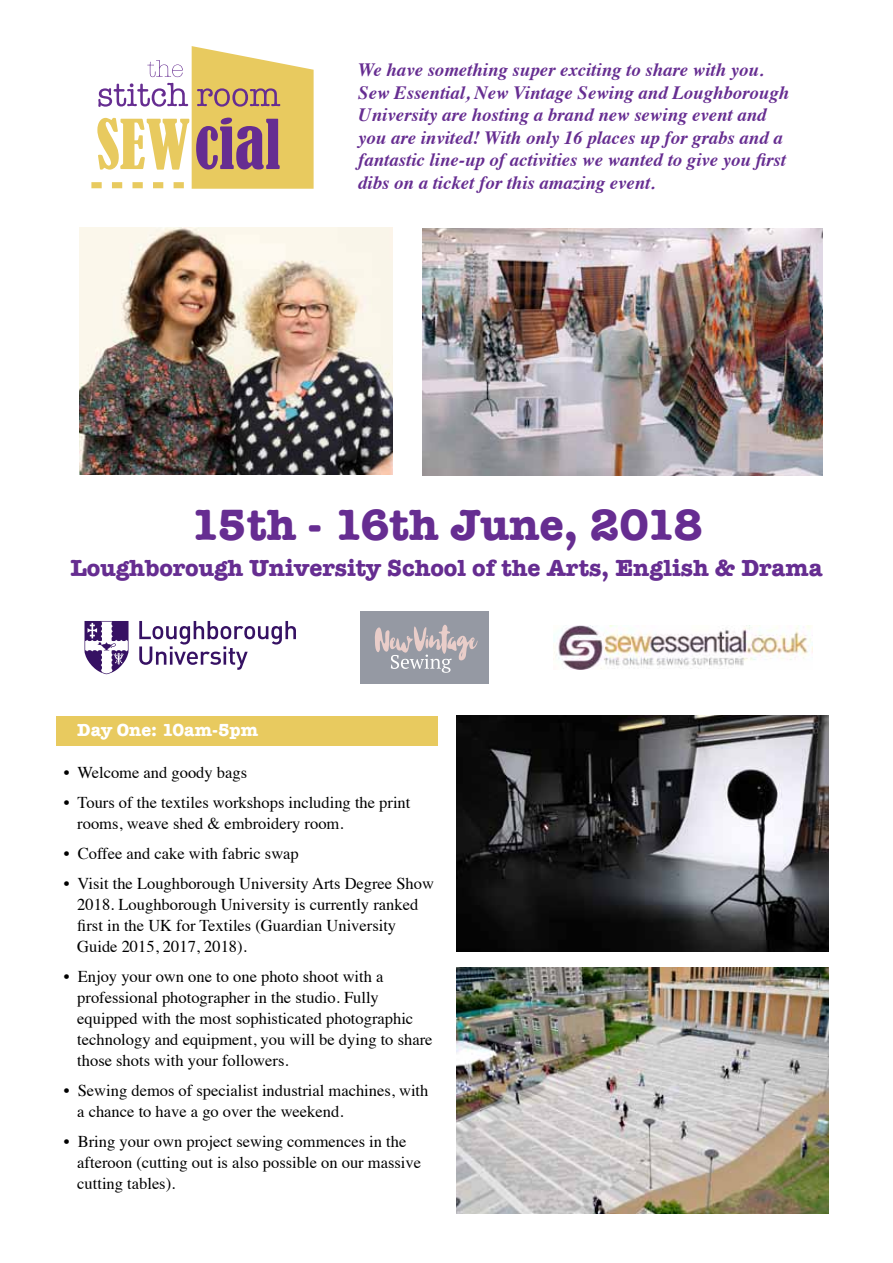
<style>
.page{position:relative;width:893px;height:1263px;background:#fff}
.page>*{position:absolute;margin:0;border:0;box-sizing:border-box;transform-origin:0 0}
.t1{font:700 45px "American Typewriter";color:#662d91}
.t2{font:700 24px "American Typewriter";color:#662d91}
.t3{font:italic 700 18.75px/22.5px "Times";color:#662d91}
.t4{font:700 18px "American Typewriter";color:#fff}
.t5{font:16.5px/21px "Times";color:#000}
</style>
<div class="page">
<div style="left:56px;top:716px;width:381px;height:29px;background:#e8ca5f"></div>
<svg style="left:91px;top:46px;width:223px;height:143px"></svg>
<svg style="left:85px;top:621px;width:44px;height:53px"></svg>
<svg style="left:139px;top:621px;width:157px;height:49px"></svg>
<div style="left:361px;top:611px;width:128px;height:73px;background:#9599a3"></div>
<svg style="left:374px;top:624px;width:104px;height:49px"></svg>
<img style="left:554px;top:626px;width:259px;height:43px">
<img style="left:80px;top:228px;width:313px;height:247px">
<img style="left:423px;top:228px;width:399px;height:247px">
<img style="left:456px;top:967px;width:373px;height:246px">
<img style="left:456px;top:716px;width:373px;height:236px">
<p class="t3" style="left:358px;top:57px;width:432px">We have something super exciting to share with you.<br>Sew Essential, New Vintage Sewing and Loughborough University are hosting a brand new sewing event and you are invited! With only 16 places up for grabs and a fantastic line-up of activities we wanted to give you first dibs on a ticket for this amazing event.</p>
<h1 class="t1" style="left:190px;top:486px;width:514px">15th - 16th June, 2018</h1>
<h2 class="t2" style="left:70px;top:547px;width:754px">Loughborough University School of the Arts, English &amp; Drama</h2>
<p class="t4" style="left:77px;top:714px;width:182px">Day One: 10am-5pm</p>
<p class="t5" style="left:64px;top:761px;width:185px">• Welcome and goody bags</p>
<p class="t5" style="left:77px;top:791px;width:335px;text-indent:-13px">• Tours of the textiles workshops including the print rooms, weave shed &amp; embroidery room.</p>
<p class="t5" style="left:64px;top:842px;width:237px">• Coffee and cake with fabric swap</p>
<p class="t5" style="left:77px;top:872px;width:358px;text-indent:-13px">• Visit the Loughborough University Arts Degree Show 2018. Loughborough University is currently ranked first in the UK for Textiles (Guardian University Guide 2015, 2017, 2018).</p>
<p class="t5" style="left:77px;top:965px;width:357px;text-indent:-13px">• Enjoy your own one to one photo shoot with a professional photographer in the studio. Fully equipped with the most sophisticated photographic technology and equipment, you will be dying to share those shots with your followers.</p>
<p class="t5" style="left:77px;top:1079px;width:353px;text-indent:-13px">• Sewing demos of specialist industrial machines, with a chance to have a go over the weekend.</p>
<p class="t5" style="left:77px;top:1130px;width:345px;text-indent:-13px">• Bring your own project sewing commences in the afteroon (cutting out is also possible on our massive cutting tables).</p>
</div>
